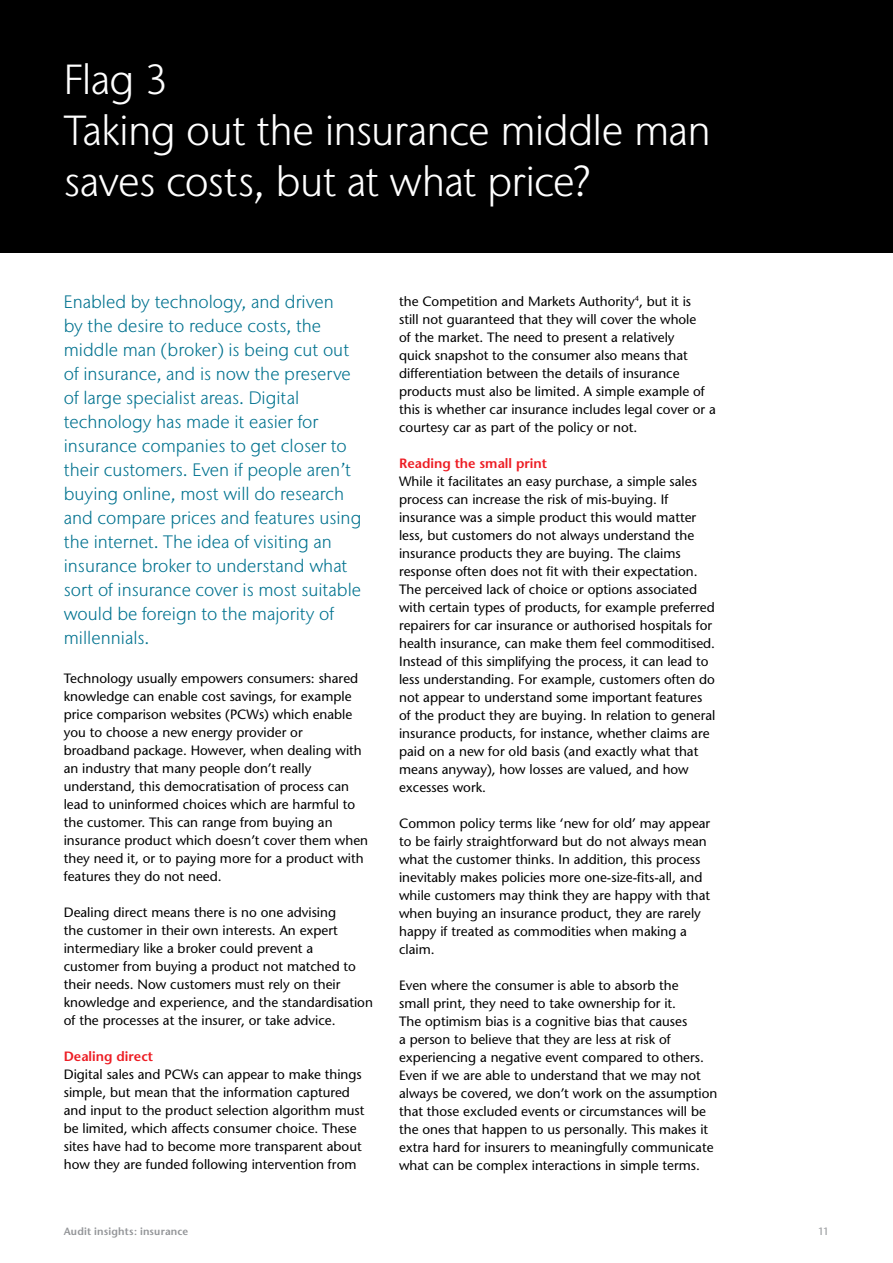
<style>
.page{position:relative;width:893px;height:1263px;background:#fff}
.page>*{position:absolute;margin:0;border:0;box-sizing:border-box;transform-origin:0 0}
.Page_headings_New{font:300 42px/51px "Stone Sans IIITC Pro";letter-spacing:-.02em;color:#fff}
.Simon_teal_intro{font:300 18px/24px "Stone Sans IIITC Pro";color:#00728f}
.t1{font:13.5px/18px "Stone Sans";color:#000}
.Simon_red_heads{font:600 13.5px "Stone Sans";color:#ed1d24}
.Running_Footers{font:600 10.5px "Stone Sans";letter-spacing:.015em;color:#939598}
.Running_Footers-2{font:10.5px "Stone Sans";color:#939598}
</style>
<div class="page">
<div style="left:0;top:0;width:893px;height:253px;background:#000"></div>
<p class="Page_headings_New" style="left:64px;top:53px;width:106px">Flag 3</p>
<p class="Page_headings_New" style="left:64px;top:104px;width:648px">Taking out the insurance middle man saves costs, but at what price?</p>
<p class="Simon_teal_intro" style="left:64px;top:289px;width:299px">Enabled by technology, and driven<br>by the desire to reduce costs, the middle man (broker) is being cut out of insurance, and is now the preserve of large specialist areas. Digital technology has made it easier for insurance companies to get closer to their customers. Even if people aren’t buying online, most will do research and compare prices and features using the internet. The idea of visiting an insurance broker to understand what sort of insurance cover is most suitable would be foreign to the majority of millennials.</p>
<p class="t1" style="left:64px;top:669px;width:306px">Technology usually empowers consumers: shared knowledge can enable cost savings, for example price comparison websites (PCWs) which enable you to choose a new energy provider or broadband package. However, when dealing with an industry that many people don’t really understand, this democratisation of process can lead to uninformed choices which are harmful to the customer. This can range from buying an insurance product which doesn’t cover them when they need it, or to paying more for a product with features they do not need.</p>
<p class="t1" style="left:64px;top:903px;width:311px">Dealing direct means there is no one advising<br>the customer in their own interests. An expert intermediary like a broker could prevent a<br>customer from buying a product not matched to their needs. Now customers must rely on their knowledge and experience, and the standardisation of the processes at the insurer, or take advice.</p>
<p class="Simon_red_heads" style="left:64px;top:1048px;width:91px">Dealing direct</p>
<p class="t1" style="left:64px;top:1065px;width:302px">Digital sales and PCWs can appear to make things simple, but mean that the information captured and input to the product selection algorithm must be limited, which affects consumer choice. These sites have had to become more transparent about how they are funded following intervention from</p>
<p class="t1" style="left:399px;top:292px;width:318px">the Competition and Markets Authority<sup>4</sup>, but it is<br>still not guaranteed that they will cover the whole<br>of the market. The need to present a relatively<br>quick snapshot to the consumer also means that differentiation between the details of insurance products must also be limited. A simple example of this is whether car insurance includes legal cover or a courtesy car as part of the policy or not.</p>
<p class="Simon_red_heads" style="left:399px;top:455px;width:150px">Reading the small print</p>
<p class="t1" style="left:399px;top:472px;width:318px">While it facilitates an easy purchase, a simple sales process can increase the risk of mis-buying. If insurance was a simple product this would matter less, but customers do not always understand the insurance products they are buying. The claims response often does not fit with their expectation.<br>The perceived lack of choice or options associated with certain types of products, for example preferred repairers for car insurance or authorised hospitals for health insurance, can make them feel commoditised.<br>Instead of this simplifying the process, it can lead to less understanding. For example, customers often do not appear to understand some important features of the product they are buying. In relation to general insurance products, for instance, whether claims are paid on a new for old basis (and exactly what that means anyway), how losses are valued, and how excesses work.</p>
<p class="t1" style="left:399px;top:814px;width:313px">Common policy terms like ‘new for old’ may appear to be fairly straightforward but do not always mean what the customer thinks. In addition, this process inevitably makes policies more one-size-fits-all, and while customers may think they are happy with that when buying an insurance product, they are rarely happy if treated as commodities when making a claim.</p>
<p class="t1" style="left:399px;top:976px;width:320px">Even where the consumer is able to absorb the<br>small print, they need to take ownership for it.<br>The optimism bias is a cognitive bias that causes<br>a person to believe that they are less at risk of experiencing a negative event compared to others.<br>Even if we are able to understand that we may not always be covered, we don’t work on the assumption that those excluded events or circumstances will be the ones that happen to us personally. This makes it extra hard for insurers to meaningfully communicate what can be complex interactions in simple terms.</p>
<p class="Running_Footers" style="left:64px;top:1225px;width:126px">Audit insights: insurance</p>
<p class="Running_Footers-2" style="left:818px;top:1225px;width:13px">11</p>
</div>
